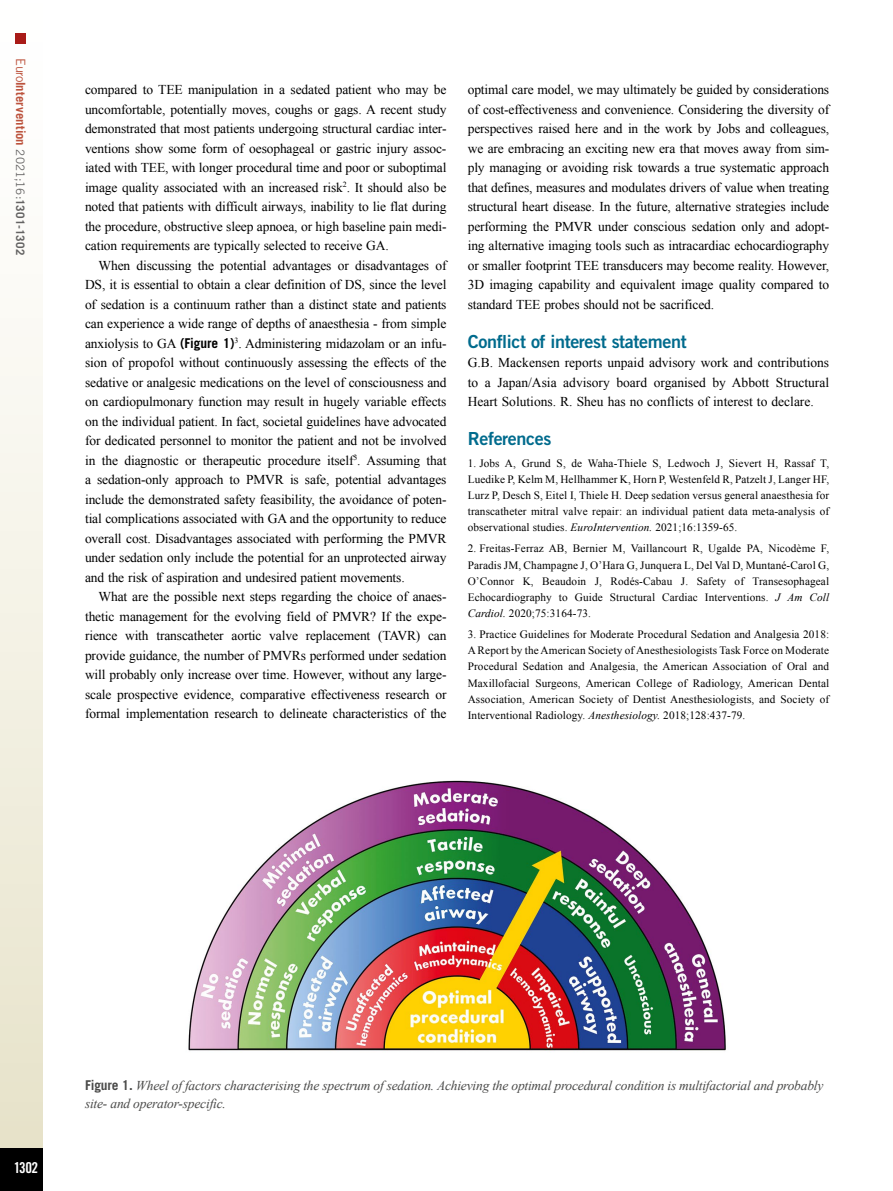
<style>
.page{position:relative;width:893px;height:1191px;background:#fff}
.page>*{position:absolute;margin:0;border:0;box-sizing:border-box;transform-origin:0 0}
.t1{font:18px "Trade Gothic LT Std Bd 2";letter-spacing:-.02em;color:#006b8d}
.t2{font:15px "Trade Gothic LT Std Bd Cn 20";color:#fff}
.t3{font:13.5px/19.5px "Times New Roman";letter-spacing:-.01em;color:#000;text-align:justify}
.t4{font:italic 13.5px/18px "Times New Roman";letter-spacing:-.015em;color:#4a4a49}
.t5{font:700 12.75px "Trade Gothic LT Std";letter-spacing:.005em;color:#bc533d}
.t6{font:11.25px/16px "Times New Roman";letter-spacing:.01em;color:#000;text-align:justify}
.s1{font-weight:400}
.s2{font-weight:400;font-size:11.7px;color:#646363}
.s3{font-size:11.7px;color:#646363}
.s4{font-family:"Trade Gothic LT Std";font-weight:700}
.s5{font-style:italic}
.s6{font-family:"Trade Gothic LT Std";font-weight:700;font-style:normal}
</style>
<div class="page">
<div style="left:0;top:0;width:43px;height:1191px;background:linear-gradient(to bottom,#fff,#e7e2c9)"></div>
<div style="left:0;top:1148px;width:43px;height:43px;background:#000"></div>
<div style="left:16px;top:34px;width:10px;height:10px;background:#a91b18"></div>
<img style="left:188px;top:780px;width:538px;height:271px">
<p class="t5" style="left:29px;top:58px;width:199px;rotate:90deg"><span class="s1">Euro</span>Intervention <span class="s2">2021;16:</span><span class="s3">1301-1302</span></p>
<p class="t3" style="left:85px;top:80px;width:363px">compared to TEE manipulation in a sedated patient who may be uncomfortable, potentially moves, coughs or gags. A recent study demonstrated that most patients undergoing structural cardiac inter&shy;ventions show some form of oesophageal or gastric injury assoc&shy;iated with TEE, with longer procedural time and poor or suboptimal image quality associated with an increased risk<sup>2</sup>. It should also be noted that patients with difficult airways, inability to lie flat during the procedure, obstructive sleep apnoea, or high baseline pain medi&shy;cation requirements are typically selected to receive GA.</p>
<p class="t3" style="left:85px;top:255px;width:363px;text-indent:14px">When discussing the potential advantages or disadvantages of DS, it is essential to obtain a clear definition of DS, since the level of sedation is a continuum rather than a distinct state and patients can experience a wide range of depths of anaesthesia - from simple anxiolysis to GA <span class="s4">(Figure 1)</span><sup>3</sup>. Administering midazolam or an infu&shy;sion of propofol without continuously assessing the effects of the sedative or analgesic medications on the level of consciousness and on cardiopulmonary function may result in hugely variable effects on the individual patient. In fact, societal guidelines have advocated for dedicated personnel to monitor the patient and not be involved in the diagnostic or therapeutic procedure itself<sup>3</sup>. Assuming that a sedation-only approach to PMVR is safe, potential advantages include the demonstrated safety feasibility, the avoidance of poten&shy;tial complications associated with GA and the opportunity to reduce overall cost. Disadvantages associated with performing the PMVR under sedation only include the potential for an unprotected airway and the risk of aspiration and undesired patient movements.</p>
<p class="t3" style="left:85px;top:587px;width:363px;text-indent:14px">What are the possible next steps regarding the choice of anaes&shy;thetic management for the evolving field of PMVR? If the expe&shy;rience with transcatheter aortic valve replacement (TAVR) can provide guidance, the number of PMVRs performed under sedation will probably only increase over time. However, without any large&shy;scale prospective evidence, comparative effectiveness research or formal implementation research to delineate characteristics of the</p>
<p class="t3" style="left:468px;top:80px;width:363px">optimal care model, we may ultimately be guided by considerations of cost-effectiveness and convenience. Considering the diversity of perspectives raised here and in the work by Jobs and colleagues, we are embracing an exciting new era that moves away from sim&shy;ply managing or avoiding risk towards a true systematic approach that defines, measures and modulates drivers of value when treating structural heart disease. In the future, alternative strategies include performing the PMVR under conscious sedation only and adopt&shy;ing alternative imaging tools such as intracardiac echocardiography or smaller footprint TEE transducers may become reality. However, 3D imaging capability and equivalent image quality compared to standard TEE probes should not be sacrificed.</p>
<h1 class="t1" style="left:468px;top:330px;width:220px">Conflict of interest statement</h1>
<p class="t3" style="left:468px;top:353px;width:363px">G.B. Mackensen reports unpaid advisory work and contributions to a Japan/Asia advisory board organised by Abbott Structural Heart Solutions. R. Sheu has no conflicts of interest to declare.</p>
<h1 class="t1" style="left:468px;top:428px;width:85px">References</h1>
<p class="t6" style="left:468px;top:455px;width:363px">1. Jobs A, Grund S, de Waha-Thiele S, Ledwoch J, Sievert H, Rassaf T, Luedike P, Kelm M, Hellhammer K, Horn P, Westenfeld R, Patzelt J, Langer HF, Lurz P, Desch S, Eitel I, Thiele H. Deep sedation versus general anaesthesia for transcatheter mitral valve repair: an individual patient data meta-analysis of observational studies. <span class="s5">EuroIntervention.</span> 2021;16:1359-65.</p>
<p class="t6" style="left:468px;top:540px;width:363px">2. Freitas-Ferraz AB, Bernier M, Vaillancourt R, Ugalde PA, Nicodème F, Paradis JM, Champagne J, O’Hara G, Junquera L, Del Val D, Muntané-Carol G, O’Connor K, Beaudoin J, Rodés-Cabau J. Safety of Transesophageal Echocardiography to Guide Structural Cardiac Interventions. <span class="s5">J Am Coll Cardiol.</span> 2020;75:3164-73.</p>
<p class="t6" style="left:468px;top:626px;width:363px">3. Practice Guidelines for Moderate Procedural Sedation and Analgesia 2018:<br>A Report by the American Society of Anesthesiologists Task Force on Moderate Procedural Sedation and Analgesia, the American Association of Oral and Maxillofacial Surgeons, American College of Radiology, American Dental Association, American Society of Dentist Anesthesiologists, and Society of Interventional Radiology. <span class="s5">Anesthesiology.</span> 2018;128:437-79.</p>
<p class="t2" style="left:14px;top:1158px;width:26px">1302</p>
<p class="t4" style="left:85px;top:1076px;width:740px"><span class="s6">Figure 1.</span> Wheel of factors characterising the spectrum of sedation. Achieving the optimal procedural condition is multifactorial and probably site- and operator-specific.</p>
</div>
